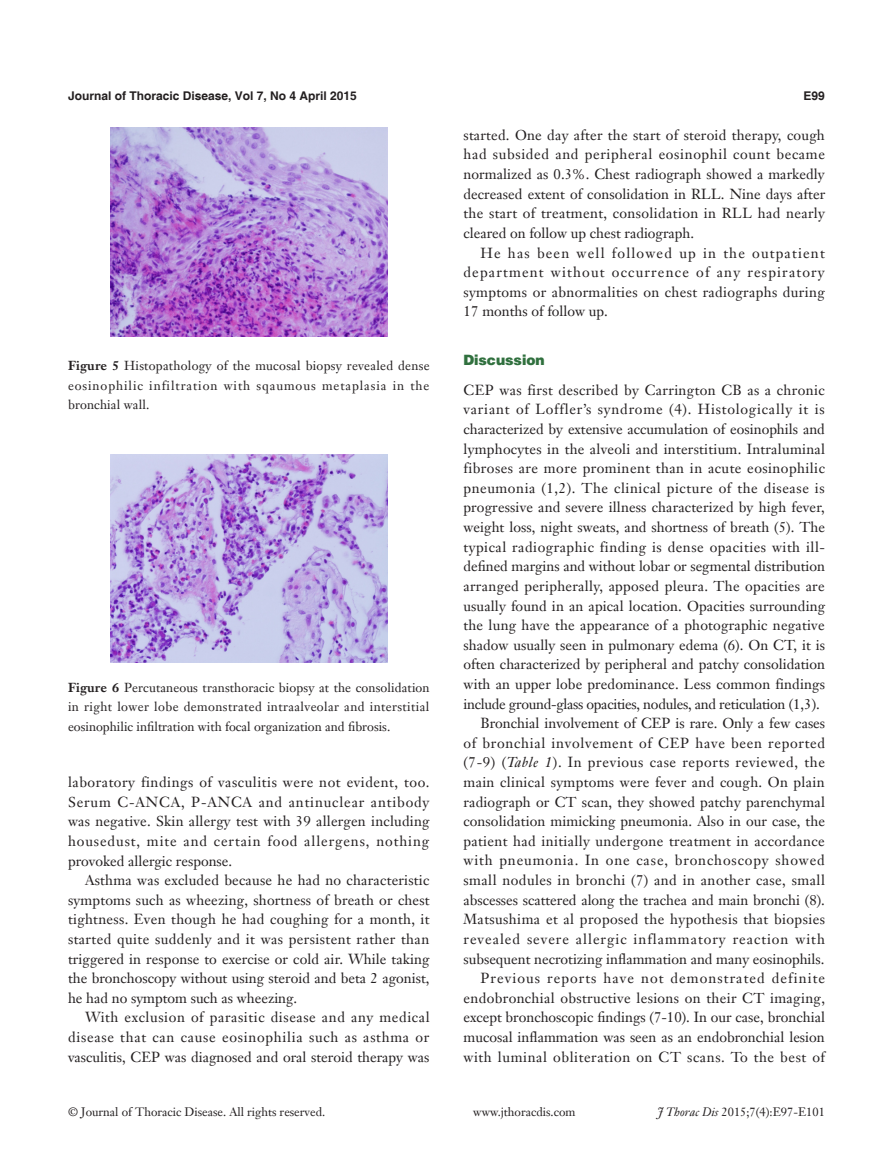
<style>
.page{position:relative;width:893px;height:1170px;background:#fff}
.page>*{position:absolute;margin:0;border:0;box-sizing:border-box;transform-origin:0 0}
.t1{font:14.25px/19.6px "Janson Text LT";color:#231f20;text-align:justify}
.一级标题-6_5{font:900 14.25px "Helvetica";color:#30703e}
.t2{font:12.75px/19.5px "Janson Text LT";letter-spacing:.005em;color:#231f20;text-align:justify}
.t3{font:12px "Janson Text LT";color:#231f20}
.t4{font:700 12px "Helvetica";color:#231f20}
.s1{font-weight:700}
.s2{font-style:italic}
</style>
<div class="page">
<img style="left:111px;top:128px;width:276px;height:208px">
<img style="left:111px;top:454px;width:276px;height:208px">
<p class="t4" style="left:68px;top:88px;width:290px">Journal of Thoracic Disease, Vol 7, No 4 April 2015</p>
<p class="t4" style="left:804px;top:88px;width:23px">E99</p>
<p class="t2" style="left:68px;top:356px;width:363px"><span class="s1">Figure 5</span> Histopathology of the mucosal biopsy revealed dense eosinophilic infiltration with sqaumous metaplasia in the bronchial wall.</p>
<p class="t2" style="left:68px;top:677px;width:363px"><span class="s1">Figure 6</span> Percutaneous transthoracic biopsy at the consolidation in right lower lobe demonstrated intraalveolar and interstitial eosinophilic infiltration with focal organization and fibrosis.</p>
<p class="t1" style="left:68px;top:772px;width:363px">laboratory findings of vasculitis were not evident, too.<br>Serum C-ANCA, P-ANCA and antinuclear antibody was negative. Skin allergy test with 39 allergen including housedust, mite and certain food allergens, nothing provoked allergic response.</p>
<p class="t1" style="left:68px;top:870px;width:363px;text-indent:17px">Asthma was excluded because he had no characteristic symptoms such as wheezing, shortness of breath or chest tightness. Even though he had coughing for a month, it started quite suddenly and it was persistent rather than triggered in response to exercise or cold air. While taking the bronchoscopy without using steroid and beta 2 agonist, he had no symptom such as wheezing.</p>
<p class="t1" style="left:68px;top:1007px;width:363px;text-indent:17px">With exclusion of parasitic disease and any medical disease that can cause eosinophilia such as asthma or vasculitis, CEP was diagnosed and oral steroid therapy was</p>
<p class="t1" style="left:463px;top:125px;width:363px">started. One day after the start of steroid therapy, cough had subsided and peripheral eosinophil count became normalized as 0.3%. Chest radiograph showed a markedly decreased extent of consolidation in RLL. Nine days after the start of treatment, consolidation in RLL had nearly cleared on follow up chest radiograph.</p>
<p class="t1" style="left:463px;top:242px;width:363px;text-indent:17px">He has been well followed up in the outpatient department without occurrence of any respiratory symptoms or abnormalities on chest radiographs during 17 months of follow up.</p>
<p class="一级标题-6_5" style="left:463px;top:351px;width:83px">Discussion</p>
<p class="t1" style="left:463px;top:380px;width:363px">CEP was first described by Carrington CB as a chronic variant of Loffler’s syndrome (4). Histologically it is characterized by extensive accumulation of eosinophils and lymphocytes in the alveoli and interstitium. Intraluminal fibroses are more prominent than in acute eosinophilic pneumonia (1,2). The clinical picture of the disease is progressive and severe illness characterized by high fever, weight loss, night sweats, and shortness of breath (5). The typical radiographic finding is dense opacities with ill&shy;defined margins and without lobar or segmental distribution arranged peripherally, apposed pleura. The opacities are usually found in an apical location. Opacities surrounding the lung have the appearance of a photographic negative shadow usually seen in pulmonary edema (6). On CT, it is often characterized by peripheral and patchy consolidation with an upper lobe predominance. Less common findings include ground-glass opacities, nodules, and reticulation (1,3).</p>
<p class="t1" style="left:463px;top:713px;width:363px;text-indent:17px">Bronchial involvement of CEP is rare. Only a few cases of bronchial involvement of CEP have been reported (7-9) (<span class="s2">Table 1</span>). In previous case reports reviewed, the main clinical symptoms were fever and cough. On plain radiograph or CT scan, they showed patchy parenchymal consolidation mimicking pneumonia. Also in our case, the patient had initially undergone treatment in accordance with pneumonia. In one case, bronchoscopy showed small nodules in bronchi (7) and in another case, small abscesses scattered along the trachea and main bronchi (8).<br>Matsushima et al proposed the hypothesis that biopsies revealed severe allergic inflammatory reaction with subsequent necrotizing inflammation and many eosinophils.</p>
<p class="t1" style="left:463px;top:968px;width:363px;text-indent:17px">Previous reports have not demonstrated definite endobronchial obstructive lesions on their CT imaging, except bronchoscopic findings (7-10). In our case, bronchial mucosal inflammation was seen as an endobronchial lesion with luminal obliteration on CT scans. To the best of</p>
<p class="t3" style="left:68px;top:1104px;width:259px">© Journal of Thoracic Disease. All rights reserved.</p>
<p class="t3" style="left:473px;top:1104px;width:104px">www.jthoracdis.com</p>
<p class="t3" style="left:657px;top:1104px;width:169px"><span class="s2">J Thorac Dis</span> 2015;7(4):E97-E101</p>
</div>
